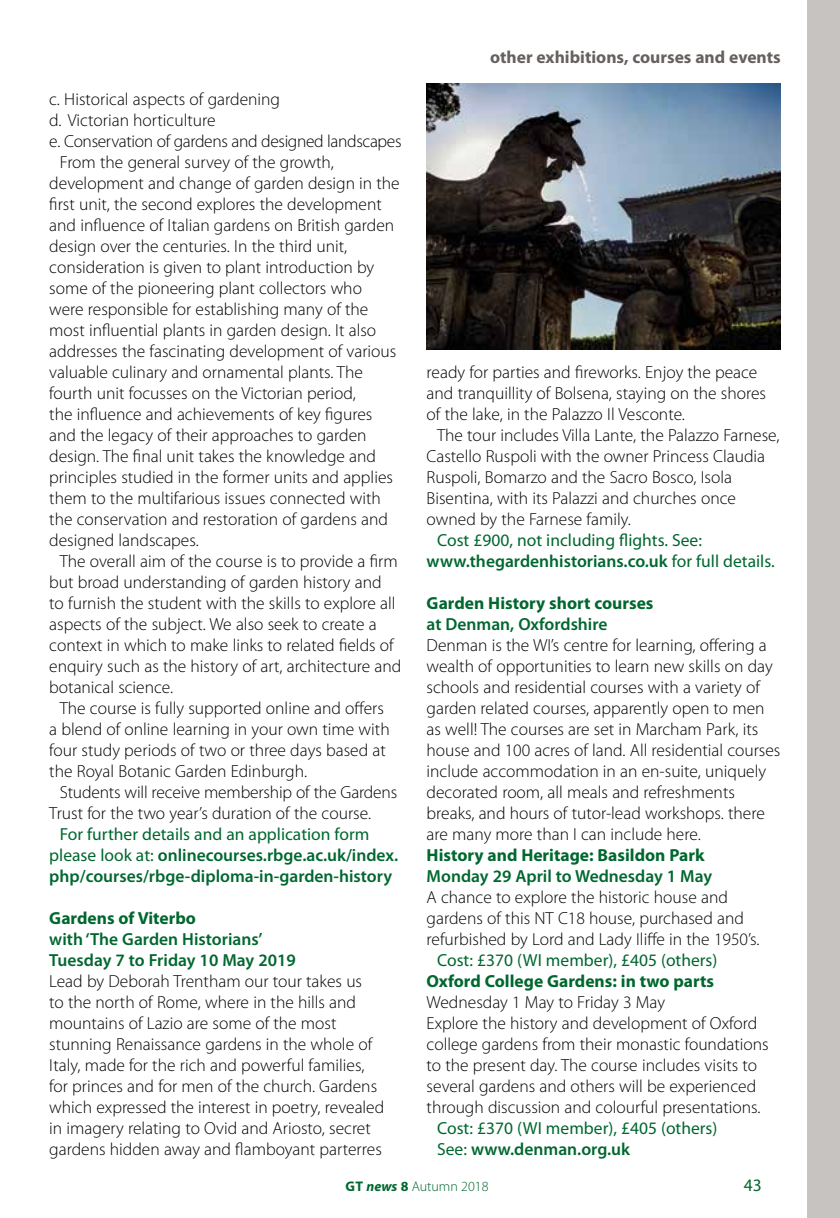
<style>
.page{position:relative;width:840px;height:1218px;background:#fff}
.page>*{position:absolute;margin:0;border:0;box-sizing:border-box;transform-origin:0 0}
.t1{font:300 17.5px/21px "Myriad Pro";color:#000}
.t2{font:600 17.5px/21px "Myriad Pro";color:#00672f}
.t3{font:17.5px/21px "Myriad Pro";color:#00672f}
.t4{font:700 17.5px "Myriad Pro";color:#00672f}
.t5{font:300 17.5px "Myriad Pro";letter-spacing:-.02em;color:#000}
.t6{font:700 17.5px "Myriad Pro";color:#66605f}
.t7{font:300 14px "Myriad Pro";color:#00672f}
.s1{font-weight:400}
.s2{font-weight:600}
.s3{font-weight:700}
.s4{font-weight:700;font-style:italic}
</style>
<div class="page">
<div style="left:807px;top:0;width:33px;height:1218px;background:#c7c3c1"></div>
<img style="left:427px;top:84px;width:354px;height:265px">
<p class="t1" style="left:49px;top:89px;width:232px">c. Historical aspects of gardening</p>
<p class="t1" style="left:49px;top:110px;width:168px">d. Victorian horticulture</p>
<p class="t5" style="left:49px;top:131px;width:354px">e. Conservation of gardens and designed landscapes</p>
<p class="t1" style="left:60px;top:152px;width:276px">From the general survey of the growth,</p>
<p class="t1" style="left:49px;top:173px;width:352px">development and change of garden design in the</p>
<p class="t1" style="left:49px;top:194px;width:334px">first unit, the second explores the development</p>
<p class="t1" style="left:49px;top:215px;width:346px">and influence of Italian gardens on British garden</p>
<p class="t1" style="left:49px;top:236px;width:299px">design over the centuries. In the third unit,</p>
<p class="t1" style="left:49px;top:257px;width:327px">consideration is given to plant introduction by</p>
<p class="t1" style="left:49px;top:278px;width:314px">some of the pioneering plant collectors who</p>
<p class="t1" style="left:49px;top:299px;width:321px">were responsible for establishing many of the</p>
<p class="t1" style="left:49px;top:320px;width:328px">most influential plants in garden design. It also</p>
<p class="t1" style="left:49px;top:341px;width:349px">addresses the fascinating development of various</p>
<p class="t1" style="left:49px;top:362px;width:315px">valuable culinary and ornamental plants. The</p>
<p class="t1" style="left:49px;top:383px;width:308px">fourth unit focusses on the Victorian period,</p>
<p class="t1" style="left:49px;top:404px;width:325px">the influence and achievements of key figures</p>
<p class="t1" style="left:49px;top:425px;width:319px">and the legacy of their approaches to garden</p>
<p class="t1" style="left:49px;top:446px;width:328px">design. The final unit takes the knowledge and</p>
<p class="t1" style="left:49px;top:467px;width:345px">principles studied in the former units and applies</p>
<p class="t1" style="left:49px;top:488px;width:333px">them to the multifarious issues connected with</p>
<p class="t1" style="left:49px;top:509px;width:340px">the conservation and restoration of gardens and</p>
<p class="t1" style="left:49px;top:530px;width:151px">designed landscapes.</p>
<p class="t1" style="left:60px;top:551px;width:340px">The overall aim of the course is to provide a firm</p>
<p class="t1" style="left:49px;top:572px;width:334px">but broad understanding of garden history and</p>
<p class="t1" style="left:49px;top:593px;width:348px">to furnish the student with the skills to explore all</p>
<p class="t1" style="left:49px;top:614px;width:329px">aspects of the subject. We also seek to create a</p>
<p class="t1" style="left:49px;top:635px;width:346px">context in which to make links to related fields of</p>
<p class="t1" style="left:49px;top:656px;width:354px">enquiry such as the history of art, architecture and</p>
<p class="t1" style="left:49px;top:677px;width:126px">botanical science.</p>
<p class="t1" style="left:60px;top:698px;width:326px">The course is fully supported online and offers</p>
<p class="t1" style="left:49px;top:719px;width:342px">a blend of online learning in your own time with</p>
<p class="t1" style="left:49px;top:740px;width:338px">four study periods of two or three days based at</p>
<p class="t1" style="left:49px;top:761px;width:259px">the Royal Botanic Garden Edinburgh.</p>
<p class="t1" style="left:60px;top:782px;width:339px">Students will receive membership of the Gardens</p>
<p class="t1" style="left:49px;top:803px;width:323px">Trust for the two year’s duration of the course.</p>
<p class="t2" style="left:49px;top:823px;width:350px;text-indent:11px"><span class="s1">For further details and an application form please look at:</span> onlinecourses.rbge.ac.uk/index. php/courses/rbge-diploma-in-garden-history</p>
<p class="t4" style="left:49px;top:907px;width:148px">Gardens of Viterbo</p>
<p class="t2" style="left:49px;top:928px;width:248px">with ‘The Garden Historians’<br>Tuesday 7 to Friday 10 May 2019</p>
<p class="t1" style="left:49px;top:971px;width:337px">Lead by Deborah Trentham our tour takes us<br>to the north of Rome, where in the hills and mountains of Lazio are some of the most stunning Renaissance gardens in the whole of Italy, made for the rich and powerful families, for princes and for men of the church. Gardens which expressed the interest in poetry, revealed in imagery relating to Ovid and Ariosto, secret gardens hidden away and flamboyant parterres</p>
<p class="t6" style="left:490px;top:46px;width:292px">other exhibitions, courses and events</p>
<p class="t1" style="left:427px;top:362px;width:332px">ready for parties and fireworks. Enjoy the peace</p>
<p class="t1" style="left:427px;top:383px;width:341px">and tranquillity of Bolsena, staying on the shores</p>
<p class="t1" style="left:427px;top:404px;width:260px">of the lake, in the Palazzo Il Vesconte.</p>
<p class="t1" style="left:437px;top:425px;width:344px">The tour includes Villa Lante, the Palazzo Farnese,</p>
<p class="t1" style="left:427px;top:446px;width:340px">Castello Ruspoli with the owner Princess Claudia</p>
<p class="t1" style="left:427px;top:467px;width:307px">Ruspoli, Bomarzo and the Sacro Bosco, Isola</p>
<p class="t1" style="left:427px;top:488px;width:311px">Bisentina, with its Palazzi and churches once</p>
<p class="t1" style="left:427px;top:509px;width:206px">owned by the Farnese family.</p>
<p class="t3" style="left:427px;top:529px;width:350px;text-indent:10px">Cost £900, not including flights. See: <span class="s2">www.thegardenhistorians.co.uk</span> for full details.</p>
<p class="t4" style="left:427px;top:592px;width:228px">Garden History short courses</p>
<p class="t2" style="left:427px;top:613px;width:182px">at Denman, Oxfordshire</p>
<p class="t1" style="left:427px;top:635px;width:355px">Denman is the WI’s centre for learning, offering a wealth of opportunities to learn new skills on day schools and residential courses with a variety of garden related courses, apparently open to men as well! The courses are set in Marcham Park, its house and 100 acres of land. All residential courses include accommodation in an en-suite, uniquely decorated room, all meals and refreshments breaks, and hours of tutor-lead workshops. there are many more than I can include here.</p>
<p class="t4" style="left:427px;top:844px;width:279px">History and Heritage: Basildon Park</p>
<p class="t2" style="left:427px;top:865px;width:287px">Monday 29 April to Wednesday 1 May</p>
<p class="t1" style="left:427px;top:887px;width:334px">A chance to explore the historic house and gardens of this NT C18 house, purchased and refurbished by Lord and Lady Iliffe in the 1950’s.</p>
<p class="t3" style="left:437px;top:949px;width:282px">Cost: £370 (WI member), £405 (others)</p>
<p class="t4" style="left:427px;top:970px;width:289px">Oxford College Gardens: in two parts</p>
<p class="t1" style="left:427px;top:992px;width:344px">Wednesday 1 May to Friday 3 May<br>Explore the history and development of Oxford college gardens from their monastic foundations to the present day. The course includes visits to several gardens and others will be experienced through discussion and colourful presentations.</p>
<p class="t3" style="left:437px;top:1117px;width:282px">Cost: £370 (WI member), £405 (others)<br>See: <span class="s2">www.denman.org.uk</span></p>
<p class="t7" style="left:346px;top:1177px;width:145px"><span class="s3">GT</span> <span class="s4">news</span> <span class="s3">8</span> Autumn 2018</p>
<p class="t3" style="left:744px;top:1174px;width:19px">43</p>
</div>
